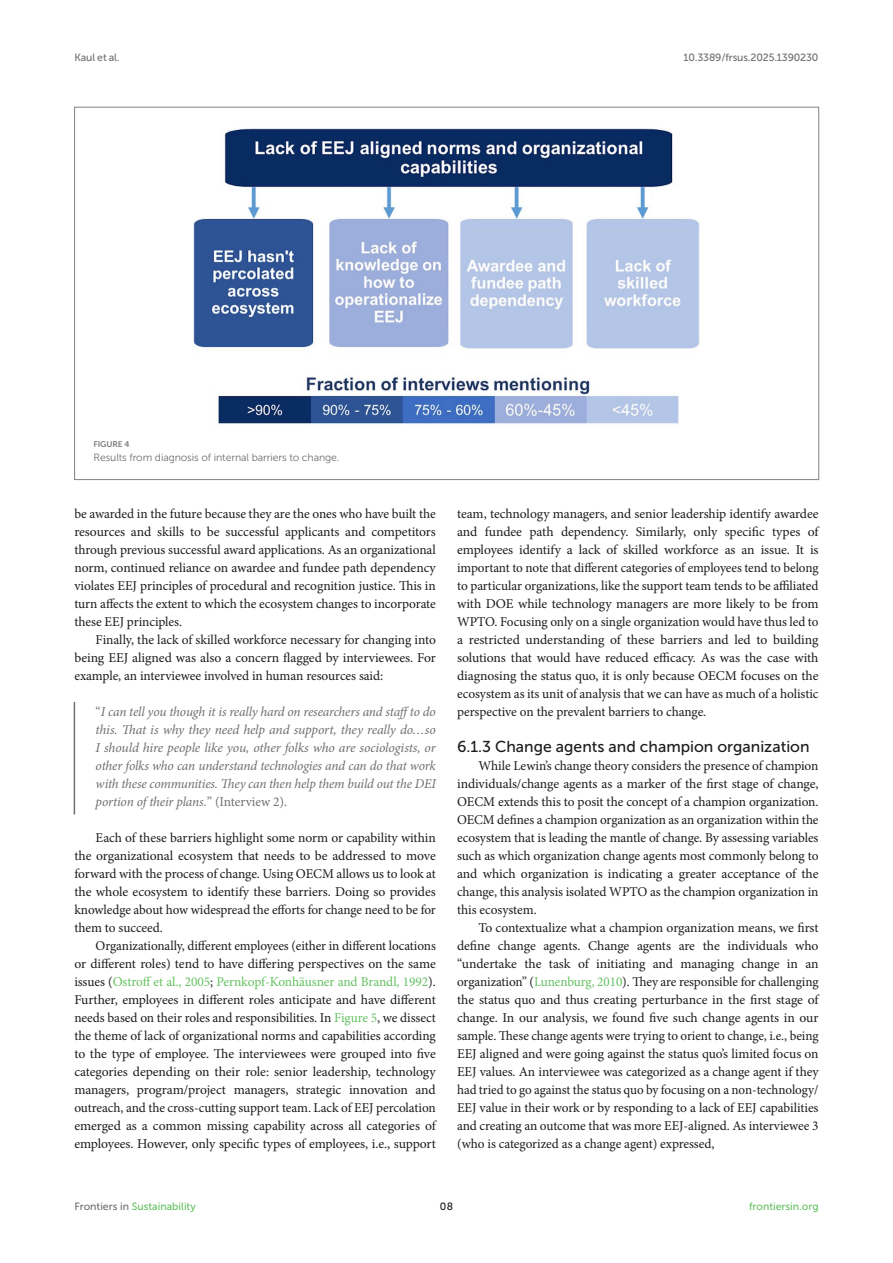
<style>
.page{position:relative;width:893px;height:1263px;background:#fff}
.page>*{position:absolute;margin:0;border:0;box-sizing:border-box;transform-origin:0 0}
.HEAD_3{font:15.75px "Museo Sans 500";color:#1b1c1b}
.TEXT{font:13.5px/18px "Minion Pro";letter-spacing:-.005em;color:#1b1c1b;text-align:justify}
.BLOCK_QTN{font:italic 13.5px/18px "Minion Pro";letter-spacing:-.015em;color:#706f70;text-align:justify}
.FIG_HD{font:10.5px "Museo Sans 300";letter-spacing:-.01em;color:#706f70}
.t1{font:10.5px "Museo Sans 500";color:#65c161}
.t2{font:10.5px "Museo Sans 500";letter-spacing:-.015em;color:#706f70}
.t3{font:10.5px "Museo Sans 500";color:#1b1c1b}
.FIG_HD-2{font:8.25px "Museo Sans 700";letter-spacing:-.01em;color:#7e7f7f}
.s1{font-style:normal}
.s2{color:#65c161}
.s3{color:#706f70}
</style>
<div class="page">
<hr style="left:74px;top:702px;width:1px;height:112px;background:#706f70">
<img style="left:193px;top:128px;width:507px;height:296px">
<p class="t2" style="left:74px;top:52px;width:47px">Kaul et al.</p>
<p class="t2" style="left:684px;top:52px;width:136px">10.3389/frsus.2025.1390230</p>
<p class="FIG_HD-2" style="left:94px;top:440px;width:37px">FIGURE 4</p>
<p class="FIG_HD" style="left:94px;top:451px;width:247px">Results from diagnosis of internal barriers to change.</p>
<p class="TEXT" style="left:74px;top:505px;width:363px">be awarded in the future because they are the ones who have built the resources and skills to be successful applicants and competitors through previous successful award applications. As an organizational norm, continued reliance on awardee and fundee path dependency violates EEJ principles of procedural and recognition justice. This in turn affects the extent to which the ecosystem changes to incorporate these EEJ principles.</p>
<p class="TEXT" style="left:74px;top:631px;width:363px;text-indent:21px">Finally, the lack of skilled workforce necessary for changing into being EEJ aligned was also a concern flagged by interviewees. For example, an interviewee involved in human resources said:</p>
<p class="BLOCK_QTN" style="left:96px;top:703px;width:342px"><span class="s1">“</span>I can tell you though it is really hard on researchers and staffto do this. That is why they need help and support, they really do…so I should hire people like you, other folks who are sociologists, or other folks who can understand technologies and can do that work with these communities. They can then help them build out the DEI portion of their plans.<span class="s1">” (Interview 2).</span></p>
<p class="TEXT" style="left:74px;top:829px;width:363px;text-indent:21px">Each of these barriers highlight some norm or capability within the organizational ecosystem that needs to be addressed to move forward with the process of change. Using OECM allows us to look at the whole ecosystem to identify these barriers. Doing so provides knowledge about how widespread the efforts for change need to be for them to succeed.</p>
<p class="TEXT" style="left:74px;top:937px;width:363px;text-indent:21px">Organizationally, different employees (either in different locations or different roles) tend to have differing perspectives on the same issues (<span class="s2">Ostroff et al., 2005</span>; <span class="s2">Pernkopf-Konhäusner and Brandl, 1992</span>).<br>Further, employees in different roles anticipate and have different needs based on their roles and responsibilities. In <span class="s2">Figure 5</span>, we dissect the theme of lack of organizational norms and capabilities according to the type of employee. The interviewees were grouped into five categories depending on their role: senior leadership, technology managers, program/project managers, strategic innovation and outreach, and the cross-cutting support team. Lack of EEJ percolation emerged as a common missing capability across all categories of employees. However, only specific types of employees, i.e., support</p>
<p class="TEXT" style="left:457px;top:505px;width:363px">team, technology managers, and senior leadership identify awardee and fundee path dependency. Similarly, only specific types of employees identify a lack of skilled workforce as an issue. It is important to note that different categories of employees tend to belong to particular organizations, like the support team tends to be affiliated with DOE while technology managers are more likely to be from WPTO. Focusing only on a single organization would have thus led to a restricted understanding of these barriers and led to building solutions that would have reduced efficacy. As was the case with diagnosing the status quo, it is only because OECM focuses on the ecosystem as its unit of analysis that we can have as much of a holistic perspective on the prevalent barriers to change.</p>
<p class="HEAD_3" style="left:457px;top:738px;width:354px">6.1.3 Change agents and champion organization</p>
<p class="TEXT" style="left:457px;top:757px;width:363px;text-indent:21px">While Lewin’s change theory considers the presence of champion individuals/change agents as a marker of the first stage of change, OECM extends this to posit the concept of a champion organization.<br>OECM defines a champion organization as an organization within the ecosystem that is leading the mantle of change. By assessing variables such as which organization change agents most commonly belong to and which organization is indicating a greater acceptance of the change, this analysis isolated WPTO as the champion organization in this ecosystem.</p>
<p class="TEXT" style="left:457px;top:919px;width:363px;text-indent:21px">To contextualize what a champion organization means, we first define change agents. Change agents are the individuals who “undertake the task of initiating and managing change in an organization” (<span class="s2">Lunenburg, 2010</span>). They are responsible for challenging the status quo and thus creating perturbance in the first stage of change. In our analysis, we found five such change agents in our sample. These change agents were trying to orient to change, i.e., being EEJ aligned and were going against the status quo’s limited focus on EEJ values. An interviewee was categorized as a change agent if they had tried to go against the status quo by focusing on a non-technology/ EEJ value in their work or by responding to a lack of EEJ capabilities and creating an outcome that was more EEJ-aligned. As interviewee 3 (who is categorized as a change agent) expressed,</p>
<p class="t1" style="left:74px;top:1200px;width:123px"><span class="s3">Frontiers in</span> Sustainability</p>
<p class="t3" style="left:440px;top:1200px;width:15px">08</p>
<p class="t1" style="left:749px;top:1200px;width:71px">frontiersin.org</p>
</div>
